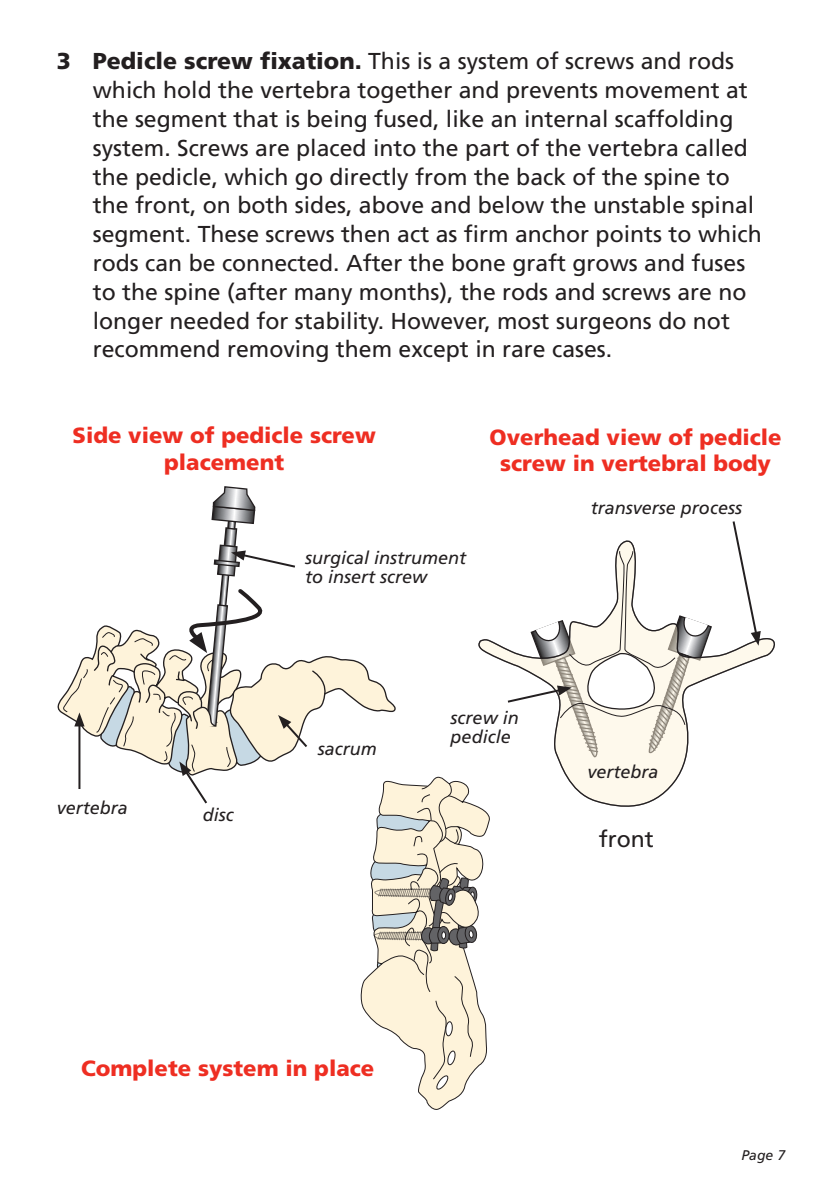
<style>
.page{position:relative;width:840px;height:1191px;background:#fff}
.page>*{position:absolute;margin:0;border:0;box-sizing:border-box;transform-origin:0 0}
.t1{font:23px/28.8px "Frutiger";color:#231f20}
.t2{font:900 22px/26.4px "Frutiger";color:#ee2e22;text-align:center}
.t3{font:italic 18px/19px "Frutiger";color:#231f20}
.t4{font:italic 14px "Frutiger";color:#231f20}
.s1{font-weight:900}
</style>
<div class="page">
<svg style="left:484px;top:540px;width:291px;height:267px"></svg>
<svg style="left:505px;top:550px;width:207px;height:210px"></svg>
<svg style="left:730px;top:521px;width:30px;height:124px"></svg>
<svg style="left:418px;top:774px;width:72px;height:336px"></svg>
<svg style="left:57px;top:486px;width:427px;height:604px"></svg>
<p class="t1" style="left:93px;top:47px;width:670px;text-indent:-36px"><span class="s1">3 Pedicle screw fixation.</span> This is a system of screws and rods which hold the vertebra together and prevents movement at the segment that is being fused, like an internal scaffolding system. Screws are placed into the part of the vertebra called the pedicle, which go directly from the back of the spine to the front, on both sides, above and below the unstable spinal segment. These screws then act as firm anchor points to which rods can be connected. After the bone graft grows and fuses to the spine (after many months), the rods and screws are no longer needed for stability. However, most surgeons do not recommend removing them except in rare cases.</p>
<p class="t2" style="left:73px;top:422px;width:304px">Side view of pedicle screw placement</p>
<p class="t2" style="left:489px;top:423px;width:293px">Overhead view of pedicle screw in vertebral body</p>
<p class="t3" style="left:57px;top:798px;width:73px">vertebra</p>
<p class="t3" style="left:203px;top:805px;width:32px">disc</p>
<p class="t3" style="left:305px;top:548px;width:163px">surgical instrument to insert screw</p>
<p class="t3" style="left:317px;top:740px;width:61px">sacrum</p>
<p class="t3" style="left:450px;top:708px;width:70px">screw in pedicle</p>
<p class="t3" style="left:590px;top:498px;width:153px">transverse process</p>
<p class="t3" style="left:587px;top:763px;width:73px">vertebra</p>
<p class="t1" style="left:598px;top:825px;width:56px">front</p>
<p class="t2" style="left:81px;top:1055px;width:294px">Complete system in place</p>
<p class="t4" style="left:741px;top:1146px;width:45px">Page 7</p>
</div>
